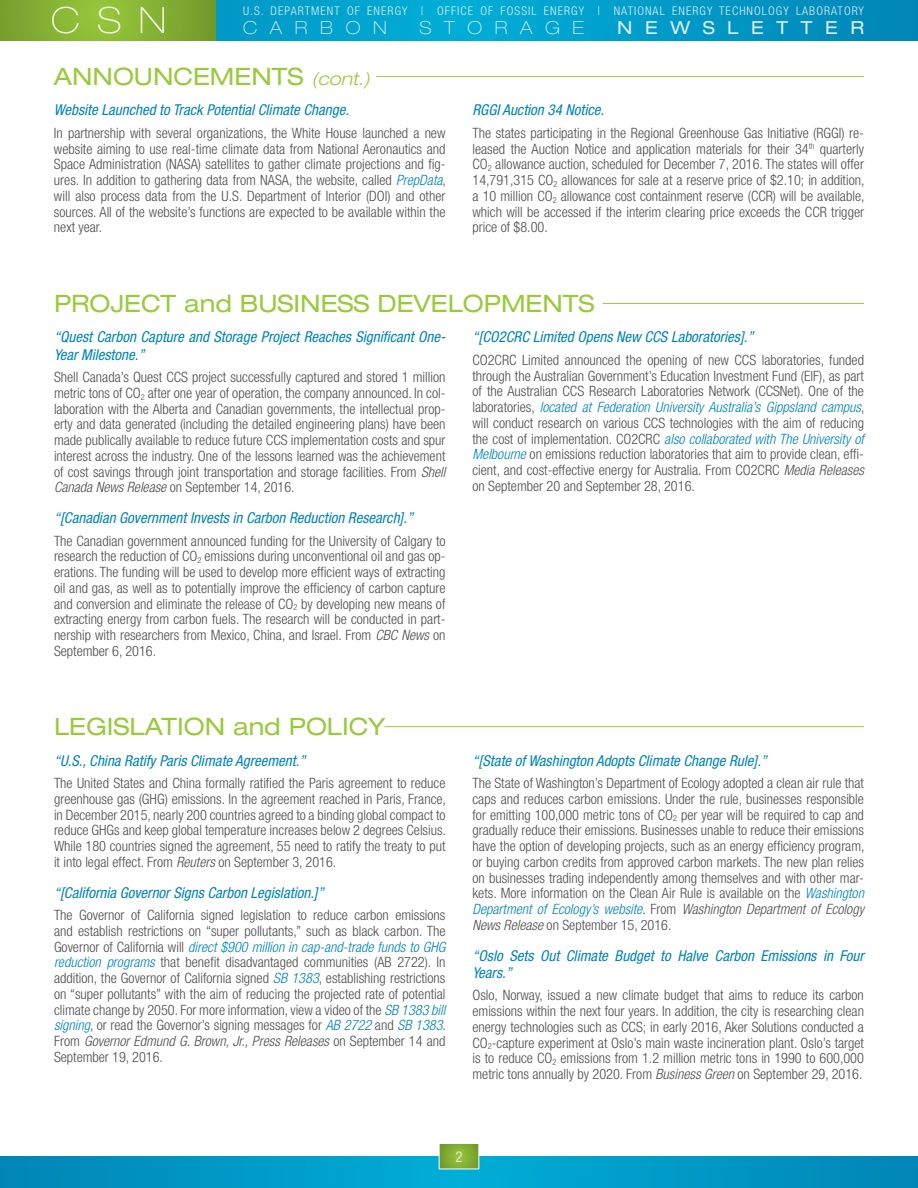
<style>
.page{position:relative;width:918px;height:1188px;background:#fff}
.page>*{position:absolute;margin:0;border:0;box-sizing:border-box;transform-origin:0 0}
.Heading_1{font:expanded 24px "Helvetica Neue";color:#9aca3c}
.t1{font:100 expanded 18px "Helvetica Neue";letter-spacing:.7em;color:#dfeef6}
.t2{font:expanded 18px "Helvetica Neue";letter-spacing:.7em;color:#dfeef6}
.Heading_-_summary_ti{font:italic condensed 15px/17.2px "Helvetica Neue";color:#0084b6}
.master_page_number{font:condensed 15px "Helvetica Neue";color:#e3e6d8}
.t3{font:300 condensed 14.25px/15.8px "Helvetica Neue";color:#4d4d4f;text-align:justify}
.t4{font:300 condensed 12px "Helvetica Neue";letter-spacing:.09em;color:#dfeef6}
.s1{font-weight:300;font-style:italic;font-size:18px}
.s2{font-style:italic;color:#0084b6}
.s3{font-style:italic}
</style>
<div class="page">
<svg style="left:216px;top:0;width:702px;height:40px"></svg>
<svg style="left:0;top:0;width:216px;height:40px"></svg>
<svg style="left:0;top:1156px;width:918px;height:32px"></svg>
<svg style="left:52px;top:7px;width:112px;height:27px"></svg>
<svg style="left:439px;top:1143px;width:40px;height:26px"></svg>
<div style="left:439px;top:1143px;width:40px;height:26px;border:1px solid #fff"></div>
<hr style="left:376px;top:76px;width:488px;height:1px;background:#9aca3c">
<hr style="left:603px;top:303px;width:261px;height:1px;background:#9aca3c">
<hr style="left:385px;top:726px;width:479px;height:1px;background:#9aca3c">
<p class="t4" style="left:243px;top:4px;width:622px">U.S. DEPARTMENT OF ENERGY | OFFICE OF FOSSIL ENERGY | NATIONAL ENERGY TECHNOLOGY LABORATORY</p>
<p class="t1" style="left:243px;top:17px;width:145px">CARBON</p>
<p class="t1" style="left:420px;top:17px;width:166px">STORAGE</p>
<p class="t2" style="left:617px;top:17px;width:248px">NEWSLETTER</p>
<p class="Heading_1" style="left:54px;top:62px;width:317px">ANNOUNCEMENTS <span class="s1">(cont.)</span></p>
<p class="Heading_-_summary_ti" style="left:54px;top:101px;width:296px">Website Launched to Track Potential Climate Change.</p>
<p class="t3" style="left:54px;top:125px;width:394px">In partnership with several organizations, the White House launched a new website aiming to use real-time climate data from National Aeronautics and Space Administration (NASA) satellites to gather climate projections and fig&shy;ures. In addition to gathering data from NASA, the website, called <span class="s2">PrepData</span>, will also process data from the U.S. Department of Interior (DOI) and other sources. All of the website’s functions are expected to be available within the next year.</p>
<p class="Heading_-_summary_ti" style="left:472px;top:101px;width:133px">RGGI Auction 34 Notice.</p>
<p class="t3" style="left:472px;top:125px;width:394px">The states participating in the Regional Greenhouse Gas Initiative (RGGI) re&shy;leased the Auction Notice and application materials for their 34<sup>th</sup> quarterly CO<sub>2</sub> allowance auction, scheduled for December 7, 2016. The states will offer 14,791,315 CO<sub>2</sub> allowances for sale at a reserve price of $2.10; in addition, a 10 million CO<sub>2</sub> allowance cost containment reserve (CCR) will be available, which will be accessed if the interim clearing price exceeds the CCR trigger price of $8.00.</p>
<p class="Heading_1" style="left:54px;top:289px;width:542px">PROJECT and BUSINESS DEVELOPMENTS</p>
<p class="Heading_-_summary_ti" style="left:54px;top:328px;width:393px">“Quest Carbon Capture and Storage Project Reaches Significant One-<br>Year Milestone.”</p>
<p class="t3" style="left:54px;top:369px;width:393px">Shell Canada’s Quest CCS project successfully captured and stored 1 million metric tons of CO<sub>2</sub> after one year of operation, the company announced. In col&shy;laboration with the Alberta and Canadian governments, the intellectual prop&shy;erty and data generated (including the detailed engineering plans) have been made publically available to reduce future CCS implementation costs and spur interest across the industry. One of the lessons learned was the achievement of cost savings through joint transportation and storage facilities. From <span class="s3">Shell Canada News Release</span> on September 14, 2016.</p>
<p class="Heading_-_summary_ti" style="left:54px;top:509px;width:361px">“[Canadian Government Invests in Carbon Reduction Research].”</p>
<p class="t3" style="left:54px;top:533px;width:393px">The Canadian government announced funding for the University of Calgary to research the reduction of CO<sub>2</sub> emissions during unconventional oil and gas op&shy;erations. The funding will be used to develop more efficient ways of extracting oil and gas, as well as to potentially improve the efficiency of carbon capture and conversion and eliminate the release of CO<sub>2</sub> by developing new means of extracting energy from carbon fuels. The research will be conducted in part&shy;nership with researchers from Mexico, China, and Israel. From <span class="s3">CBC News</span> on September 6, 2016.</p>
<p class="Heading_-_summary_ti" style="left:472px;top:328px;width:283px">“[CO2CRC Limited Opens New CCS Laboratories].”</p>
<p class="t3" style="left:472px;top:352px;width:394px">CO2CRC Limited announced the opening of new CCS laboratories, funded through the Australian Government’s Education Investment Fund (EIF), as part of the Australian CCS Research Laboratories Network (CCSNet). One of the laboratories, <span class="s2">located at Federation University Australia’s Gippsland campus</span>, will conduct research on various CCS technologies with the aim of reducing the cost of implementation. CO2CRC <span class="s2">also collaborated with The University of Melbourne</span> on emissions reduction laboratories that aim to provide clean, effi&shy;cient, and cost-effective energy for Australia. From CO2CRC <span class="s3">Media Releases </span>on September 20 and September 28, 2016.</p>
<p class="Heading_1" style="left:54px;top:712px;width:333px">LEGISLATION and POLICY</p>
<p class="Heading_-_summary_ti" style="left:54px;top:752px;width:253px">“U.S., China Ratify Paris Climate Agreement.”</p>
<p class="t3" style="left:54px;top:775px;width:394px">The United States and China formally ratified the Paris agreement to reduce greenhouse gas (GHG) emissions. In the agreement reached in Paris, France, in December 2015, nearly 200 countries agreed to a binding global compact to reduce GHGs and keep global temperature increases below 2 degrees Celsius.<br>While 180 countries signed the agreement, 55 need to ratify the treaty to put it into legal effect. From <span class="s3">Reuters</span> on September 3, 2016.</p>
<p class="Heading_-_summary_ti" style="left:54px;top:884px;width:271px">“[California Governor Signs Carbon Legislation.]”</p>
<p class="t3" style="left:54px;top:907px;width:394px">The Governor of California signed legislation to reduce carbon emissions and establish restrictions on “super pollutants,” such as black carbon. The Governor of California will <span class="s2">direct $900 million in cap-and-trade funds to GHG reduction programs</span> that benefit disadvantaged communities (AB 2722). In addition, the Governor of California signed <span class="s2">SB 1383</span>, establishing restrictions on “super pollutants” with the aim of reducing the projected rate of potential climate change by 2050. For more information, view a video of the <span class="s2">SB 1383 bill signing</span>, or read the Governor’s signing messages for <span class="s2">AB 2722</span> and <span class="s2">SB 1383</span>.<br>From <span class="s3">Governor Edmund G. Brown, Jr., Press Releases</span> on September 14 and September 19, 2016.</p>
<p class="Heading_-_summary_ti" style="left:472px;top:752px;width:296px">“[State of Washington Adopts Climate Change Rule].”</p>
<p class="t3" style="left:472px;top:775px;width:394px">The State of Washington’s Department of Ecology adopted a clean air rule that caps and reduces carbon emissions. Under the rule, businesses responsible for emitting 100,000 metric tons of CO<sub>2</sub> per year will be required to cap and gradually reduce their emissions. Businesses unable to reduce their emissions have the option of developing projects, such as an energy efficiency program, or buying carbon credits from approved carbon markets. The new plan relies on businesses trading independently among themselves and with other mar&shy;kets. More information on the Clean Air Rule is available on the <span class="s2">Washington Department of Ecology’s website</span>. From <span class="s3">Washington Department of Ecology News Release</span> on September 15, 2016.</p>
<p class="Heading_-_summary_ti" style="left:472px;top:947px;width:393px">“Oslo Sets Out Climate Budget to Halve Carbon Emissions in Four<br>Years.”</p>
<p class="t3" style="left:472px;top:987px;width:393px">Oslo, Norway, issued a new climate budget that aims to reduce its carbon emissions within the next four years. In addition, the city is researching clean energy technologies such as CCS; in early 2016, Aker Solutions conducted a CO<sub>2</sub>-capture experiment at Oslo’s main waste incineration plant. Oslo’s target is to reduce CO<sub>2</sub> emissions from 1.2 million metric tons in 1990 to 600,000 metric tons annually by 2020. From <span class="s3">Business Green</span> on September 29, 2016.</p>
<p class="master_page_number" style="left:455px;top:1148px;width:9px">2</p>
</div>
